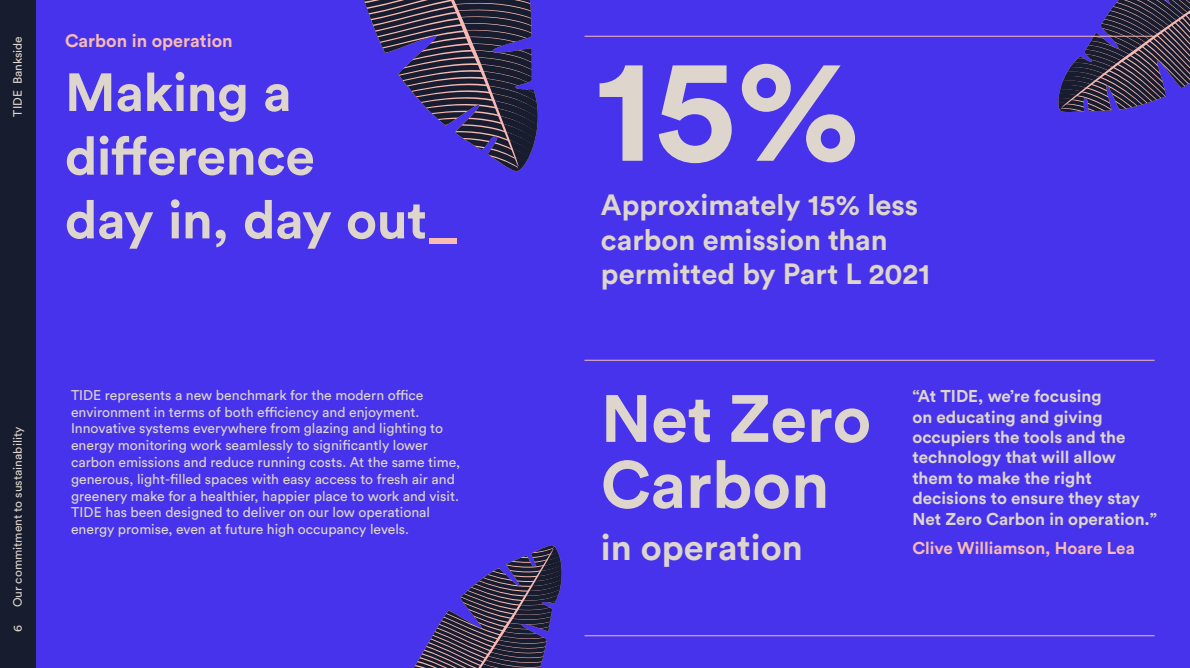
<style>
.page{position:relative;width:1190px;height:668px;background:#fff}
.page>*{position:absolute;margin:0;border:0;box-sizing:border-box;transform-origin:0 0}
.t1{font:700 147px "Circular Std";color:#ded6cc}
.t2{font:700 66px/66px "Circular Std";color:#ded6cc}
.t3{font:700 53.1px/63.7px "Circular Std";letter-spacing:-.01em;color:#ded6cc}
.t4{font:700 36px "Circular Std";color:#ded6cc}
.t5{font:700 29px/34.8px "Circular Std";color:#ded6cc}
.t6{font:700 18px "Circular Std";color:#f7bab4}
.t7{font:700 17px/20.4px "Circular Std";color:#ded6cc}
.t8{font:700 17px "Circular Std";color:#f7bab4}
.t9{font:14px/16.8px "Circular Std";color:#ded6cc}
.t10{font:12px "Circular Std";color:#ded6cc}
.s1{color:#f7bab4}
</style>
<div class="page">
<div style="left:36px;top:0;width:1154px;height:668px;background:#4733eb"></div>
<svg style="left:364px;top:0;width:174px;height:172px"></svg>
<svg style="left:414px;top:545px;width:148px;height:123px"></svg>
<svg style="left:1055px;top:0;width:135px;height:113px"></svg>
<hr style="left:585px;top:36px;width:570px;height:1px;background:#f7bab4">
<hr style="left:585px;top:360px;width:570px;height:1px;background:#f7bab4">
<hr style="left:585px;top:635px;width:570px;height:1px;background:#f7bab4">
<div style="left:0;top:0;width:36px;height:668px;background:#171c2e"></div>
<p class="t10" style="left:10px;top:117px;width:82px;rotate:-90deg">TIDE Bankside</p>
<p class="t6" style="left:65px;top:29px;width:169px">Carbon in operation</p>
<h3 class="t3" style="left:65px;top:59px;width:393px">Making a difference<br>day in, day out<span class="s1">_</span></h3>
<p class="t10" style="left:10px;top:607px;width:182px;rotate:-90deg">Our commitment to sustainability</p>
<p class="t10" style="left:10px;top:632px;width:8px;rotate:-90deg">6</p>
<p class="t9" style="left:71px;top:386px;width:391px">TIDE represents a new benchmark for the modern office environment in terms of both efficiency and enjoyment.<br>Innovative systems everywhere from glazing and lighting to energy monitoring work seamlessly to significantly lower carbon emissions and reduce running costs. At the same time, generous, light-filled spaces with easy access to fresh air and greenery make for a healthier, happier place to work and visit.<br>TIDE has been designed to deliver on our low operational energy promise, even at future high occupancy levels.</p>
<h1 class="t1" style="left:595px;top:14px;width:267px">15%</h1>
<h3 class="t5" style="left:601px;top:187px;width:330px">Approximately 15% less carbon emission than permitted by Part L 2021</h3>
<h2 class="t2" style="left:601px;top:384px;width:272px">Net Zero<br>Carbon</h2>
<h3 class="t4" style="left:601px;top:524px;width:203px">in operation</h3>
<p class="t7" style="left:912px;top:386px;width:246px">“At TIDE, we’re focusing<br>on educating and giving occupiers the tools and the technology that will allow them to make the right decisions to ensure they stay<br>Net Zero Carbon in operation.”</p>
<p class="t8" style="left:912px;top:537px;width:224px">Clive Williamson, Hoare Lea</p>
</div>
